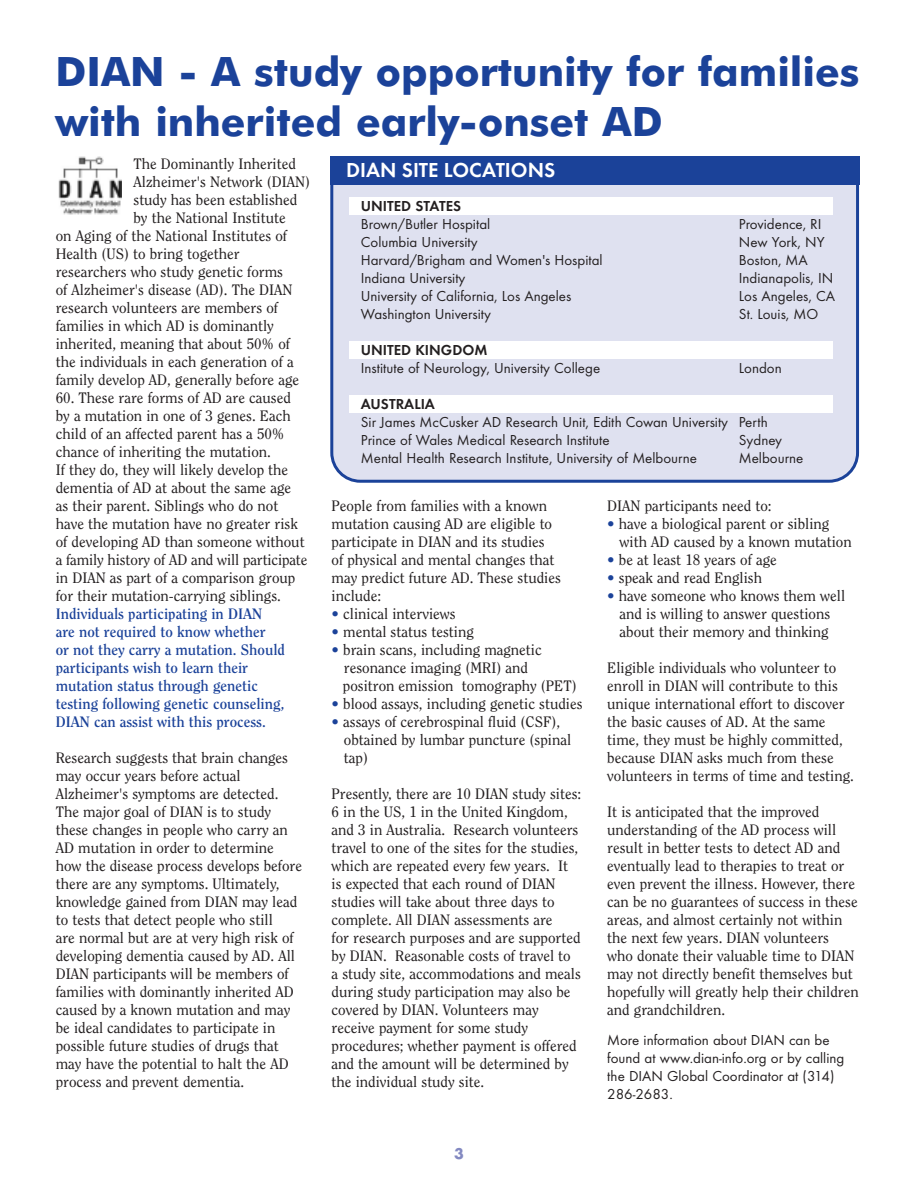
<style>
.page{position:relative;width:918px;height:1188px;background:#fff}
.page>*{position:absolute;margin:0;border:0;box-sizing:border-box;transform-origin:0 0}
.t1{font:700 40.5px/49.5px "Futura BT";color:#1b4299}
.t2{font:600 21px "Futura T";color:#fff}
.t3{font:15px/18px "Clearface";color:#231f20}
.t4{font:15px/18px "Futura T";color:#231f20}
.t5{font:700 15px/18px "Clearface";color:#1b4299}
.t6{font:600 15px "Futura T";color:#231f20}
.t7{font:700 14.25px "Futura";color:#8389c1}
.s1{color:#1b4299}
</style>
<div class="page">
<div style="left:330px;top:185px;width:529px;height:298px;background:#dfe1f0"></div>
<img style="left:58px;top:156px;width:64px;height:59px">
<div style="left:330px;top:156px;width:529px;height:29px;background:#1b4299"></div>
<div style="left:350px;top:197px;width:483px;height:17px;background:#fff"></div>
<div style="left:350px;top:341px;width:483px;height:18px;background:#fff"></div>
<div style="left:350px;top:395px;width:483px;height:18px;background:#fff"></div>
<h1 class="t1" style="left:56px;top:51px;width:806px">DIAN - A study opportunity for families with inherited early-onset AD</h1>
<p class="t3" style="left:134px;top:155px;width:164px">The Dominantly Inherited</p>
<p class="t3" style="left:134px;top:173px;width:178px">Alzheimer's Network (DIAN)</p>
<p class="t3" style="left:134px;top:191px;width:165px">study has been established</p>
<p class="t3" style="left:134px;top:209px;width:154px">by the National Institute</p>
<p class="t3" style="left:56px;top:227px;width:233px">on Aging of the National Institutes of</p>
<p class="t3" style="left:56px;top:245px;width:185px">Health (US) to bring together</p>
<p class="t3" style="left:56px;top:263px;width:229px">researchers who study genetic forms</p>
<p class="t3" style="left:56px;top:281px;width:238px">of Alzheimer's disease (AD). The DIAN</p>
<p class="t3" style="left:56px;top:299px;width:224px">research volunteers are members of</p>
<p class="t3" style="left:56px;top:317px;width:220px">families in which AD is dominantly</p>
<p class="t3" style="left:56px;top:335px;width:236px">inherited, meaning that about 50% of</p>
<p class="t3" style="left:56px;top:353px;width:240px">the individuals in each generation of a</p>
<p class="t3" style="left:56px;top:371px;width:245px">family develop AD, generally before age</p>
<p class="t3" style="left:56px;top:389px;width:253px">60. These rare forms of AD are caused by a mutation in one of 3 genes. Each child of an affected parent has a 50% chance of inheriting the mutation.<br>If they do, they will likely develop the dementia of AD at about the same age as their parent. Siblings who do not have the mutation have no greater risk of developing AD than someone without a family history of AD and will participate in DIAN as part of a comparison group for their mutation-carrying siblings.</p>
<p class="t5" style="left:56px;top:605px;width:231px">Individuals participating in DIAN are not required to know whether<br>or not they carry a mutation. Should participants wish to learn their mutation status through genetic testing following genetic counseling, DIAN can assist with this process.</p>
<p class="t3" style="left:56px;top:749px;width:248px">Research suggests that brain changes may occur years before actual Alzheimer's symptoms are detected.<br>The major goal of DIAN is to study these changes in people who carry an AD mutation in order to determine how the disease process develops before there are any symptoms. Ultimately, knowledge gained from DIAN may lead to tests that detect people who still<br>are normal but are at very high risk of developing dementia caused by AD. All DIAN participants will be members of families with dominantly inherited AD caused by a known mutation and may be ideal candidates to participate in possible future studies of drugs that may have the potential to halt the AD process and prevent dementia.</p>
<h2 class="t2" style="left:346px;top:158px;width:211px">DIAN SITE LOCATIONS</h2>
<p class="t6" style="left:361px;top:197px;width:102px">UNITED STATES</p>
<p class="t4" style="left:361px;top:215px;width:131px">Brown/Butler Hospital</p>
<p class="t4" style="left:739px;top:215px;width:84px">Providence, RI</p>
<p class="t4" style="left:361px;top:233px;width:118px">Columbia University</p>
<p class="t4" style="left:739px;top:233px;width:87px">New York, NY</p>
<p class="t4" style="left:361px;top:251px;width:243px">Harvard/Brigham and Women's Hospital</p>
<p class="t4" style="left:739px;top:251px;width:70px">Boston, MA</p>
<p class="t4" style="left:361px;top:269px;width:106px">Indiana University</p>
<p class="t4" style="left:739px;top:269px;width:96px">Indianapolis, IN</p>
<p class="t4" style="left:361px;top:287px;width:212px">University of California, Los Angeles</p>
<p class="t4" style="left:739px;top:287px;width:98px">Los Angeles, CA</p>
<p class="t4" style="left:361px;top:305px;width:132px">Washington University</p>
<p class="t4" style="left:739px;top:305px;width:81px">St. Louis, MO</p>
<p class="t6" style="left:361px;top:341px;width:128px">UNITED KINGDOM</p>
<p class="t4" style="left:361px;top:359px;width:241px">Institute of Neurology, University College</p>
<p class="t4" style="left:739px;top:359px;width:44px">London</p>
<p class="t6" style="left:361px;top:395px;width:76px">AUSTRALIA</p>
<p class="t4" style="left:361px;top:413px;width:408px">Sir James McCusker AD Research Unit, Edith Cowan University Perth<br>Prince of Wales Medical Research Institute</p>
<p class="t4" style="left:739px;top:431px;width:45px">Sydney</p>
<p class="t4" style="left:361px;top:449px;width:338px">Mental Health Research Institute, University of Melbourne</p>
<p class="t4" style="left:739px;top:449px;width:66px">Melbourne</p>
<p class="t3" style="left:332px;top:497px;width:231px">People from families with a known mutation causing AD are eligible to participate in DIAN and its studies<br>of physical and mental changes that may predict future AD. These studies include:</p>
<p class="t3" style="left:332px;top:605px;width:126px"><span class="s1">•</span> clinical interviews</p>
<p class="t3" style="left:332px;top:623px;width:144px"><span class="s1">•</span> mental status testing</p>
<p class="t3" style="left:343px;top:641px;width:235px;text-indent:-11px"><span class="s1">•</span> brain scans, including magnetic resonance imaging (MRI) and positron emission tomography (PET)</p>
<p class="t3" style="left:332px;top:695px;width:252px"><span class="s1">•</span> blood assays, including genetic studies</p>
<p class="t3" style="left:344px;top:713px;width:229px;text-indent:-12px"><span class="s1">•</span> assays of cerebrospinal fluid (CSF), obtained by lumbar puncture (spinal tap)</p>
<p class="t3" style="left:332px;top:785px;width:251px">Presently, there are 10 DIAN study sites:<br>6 in the US, 1 in the United Kingdom, and 3 in Australia. Research volunteers travel to one of the sites for the studies, which are repeated every few years. It is expected that each round of DIAN studies will take about three days to complete. All DIAN assessments are<br>for research purposes and are supported by DIAN. Reasonable costs of travel to<br>a study site, accommodations and meals during study participation may also be covered by DIAN. Volunteers may receive payment for some study procedures; whether payment is offered and the amount will be determined by the individual study site.</p>
<p class="t3" style="left:607px;top:497px;width:166px">DIAN participants need to:</p>
<p class="t3" style="left:620px;top:515px;width:234px;text-indent:-12px"><span class="s1">•</span> have a biological parent or sibling with AD caused by a known mutation</p>
<p class="t3" style="left:607px;top:551px;width:171px"><span class="s1">•</span> be at least 18 years of age</p>
<p class="t3" style="left:607px;top:569px;width:156px"><span class="s1">•</span> speak and read English</p>
<p class="t3" style="left:607px;top:587px;width:240px;text-align:center"><span class="s1">•</span> have someone who knows them well and is willing to answer questions about their memory and thinking</p>
<p class="t3" style="left:607px;top:659px;width:248px">Eligible individuals who volunteer to enroll in DIAN will contribute to this unique international effort to discover the basic causes of AD. At the same time, they must be highly committed, because DIAN asks much from these volunteers in terms of time and testing.</p>
<p class="t3" style="left:607px;top:803px;width:253px">It is anticipated that the improved understanding of the AD process will result in better tests to detect AD and eventually lead to therapies to treat or even prevent the illness. However, there can be no guarantees of success in these areas, and almost certainly not within the next few years. DIAN volunteers<br>who donate their valuable time to DIAN may not directly benefit themselves but hopefully will greatly help their children and grandchildren.</p>
<p class="t4" style="left:607px;top:1031px;width:239px">More information about DIAN can be found at www.dian-info.org or by calling the DIAN Global Coordinator at (314)<br>286-2683.</p>
<p class="t7" style="left:454px;top:1147px;width:11px">3</p>
</div>
